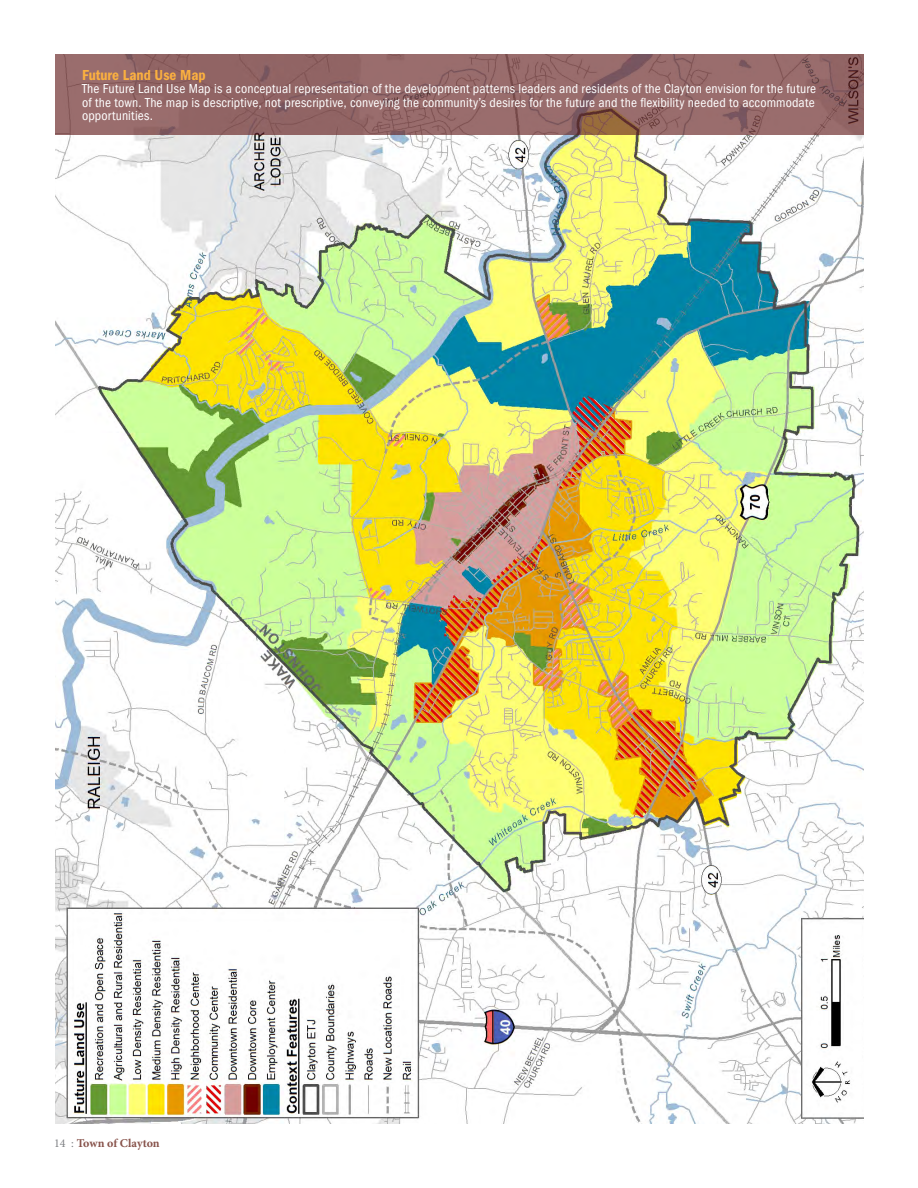
<style>
.page{position:relative;width:918px;height:1188px;background:#fff}
.page>*{position:absolute;margin:0;border:0;box-sizing:border-box;transform-origin:0 0}
.t1{font:15px "ITC Franklin Gothic Std Dm Cd";color:#fbb040}
.t2{font:condensed 13.5px/13.5px "ITC Franklin Gothic Std";letter-spacing:.01em;color:#fff;text-align:justify}
.t3{font:700 12px "Minion Pro";color:#87524a}
.s1{font-weight:400;color:#808285}
</style>
<div class="page">
<img style="left:55px;top:135px;width:809px;height:989px">
<svg style="left:55px;top:54px;width:809px;height:81px;background:#936766"></svg>
<p class="t1" style="left:82px;top:66px;width:125px">Future Land Use Map</p>
<p class="t2" style="left:82px;top:82px;width:736px">The Future Land Use Map is a conceptual representation of the development patterns leaders and residents of the Clayton envision for the future of the town. The map is descriptive, not prescriptive, conveying the community’s desires for the future and the flexibility needed to accommodate opportunities.</p>
<p class="t3" style="left:54px;top:1135px;width:107px"><span class="s1">14 :</span> Town of Clayton</p>
</div>
